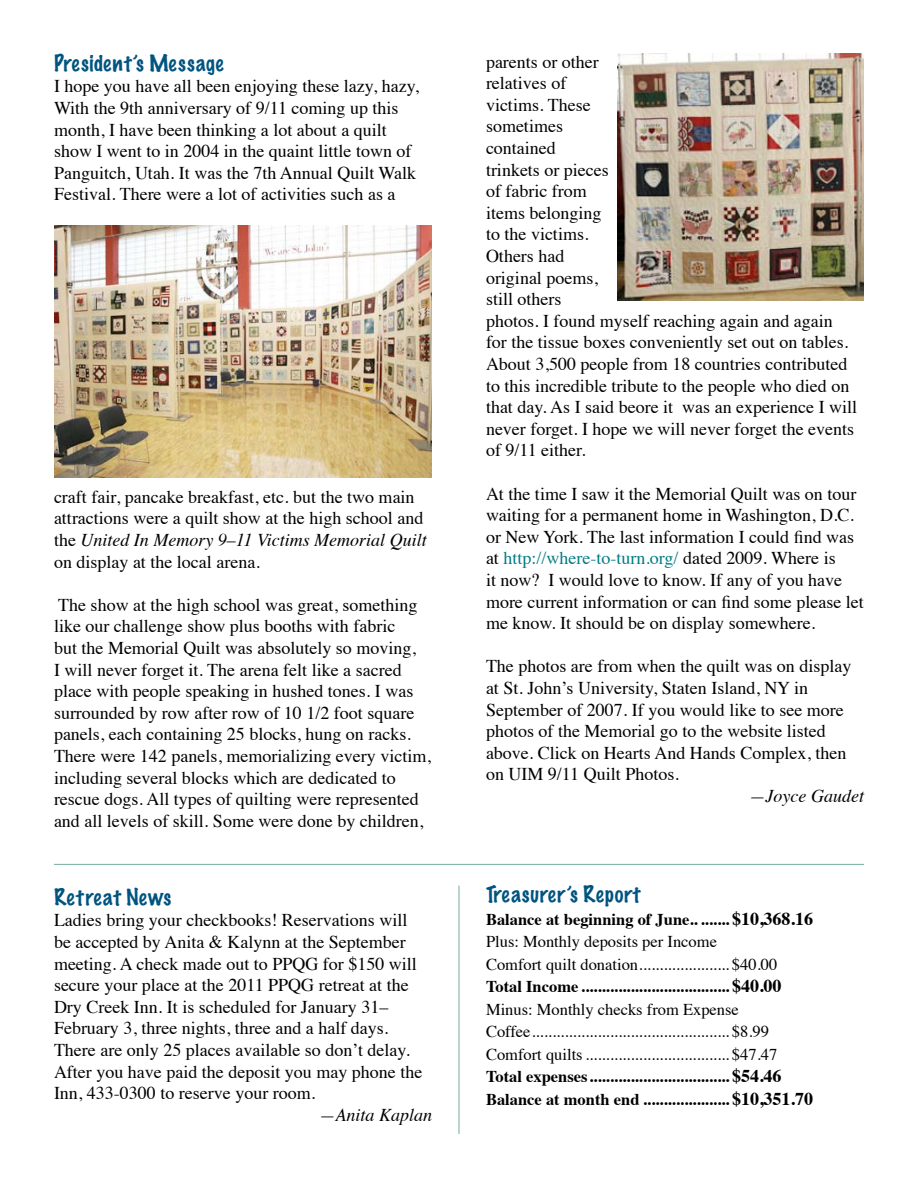
<style>
.page{position:relative;width:918px;height:1188px;background:#fff}
.page>*{position:absolute;margin:0;border:0;box-sizing:border-box;transform-origin:0 0}
.t1{font:100 21px "Marker Felt";letter-spacing:.035em;color:#005480}
.t2{font:18px/21.6px "Times";color:#000}
.t3{font:italic 18px "Times";color:#000}
.t4{font:16.5px/22.5px "Times";color:#000}
.s1{font-style:italic}
.s2{color:#007c85}
.s3{font-weight:700}
.s4{font-weight:700;font-size:18px}
</style>
<div class="page">
<img style="left:617px;top:54px;width:247px;height:247px">
<img style="left:54px;top:225px;width:378px;height:252px">
<hr style="left:54px;top:864px;width:810px;height:1px;background:#77ae99">
<hr style="left:459px;top:886px;width:1px;height:248px;background:#77ae99">
<p class="t1" style="left:54px;top:48px;width:171px">President’s Message</p>
<p class="t2" style="left:54px;top:74px;width:367px">I hope you have all been enjoying these lazy, hazy, With the 9th anniversary of 9/11 coming up this month, I have been thinking a lot about a quilt show I went to in 2004 in the quaint little town of Panguitch, Utah. It was the 7th Annual Quilt Walk Festival. There were a lot of activities such as a</p>
<p class="t2" style="left:54px;top:484px;width:374px">craft fair, pancake breakfast, etc. but the two main attractions were a quilt show at the high school and the <span class="s1">United In Memory 9–11 Victims Memorial Quilt </span>on display at the local arena.</p>
<p class="t2" style="left:54px;top:592px;width:378px">The show at the high school was great, something like our challenge show plus booths with fabric<br>but the Memorial Quilt was absolutely so moving,<br>I will never forget it. The arena felt like a sacred place with people speaking in hushed tones. I was surrounded by row after row of 10 1/2 foot square panels, each containing 25 blocks, hung on racks.<br>There were 142 panels, memorializing every victim, including several blocks which are dedicated to rescue dogs. All types of quilting were represented and all levels of skill. Some were done by children,</p>
<p class="t1" style="left:54px;top:882px;width:119px">Retreat News</p>
<p class="t2" style="left:54px;top:908px;width:370px">Ladies bring your checkbooks! Reservations will be accepted by Anita &amp; Kalynn at the September meeting. A check made out to PPQG for $150 will secure your place at the 2011 PPQG retreat at the Dry Creek Inn. It is scheduled for January 31– February 3, three nights, three and a half days.<br>There are only 25 places available so don’t delay.<br>After you have paid the deposit you may phone the Inn, 433-0300 to reserve your room.</p>
<p class="t3" style="left:320px;top:1099px;width:114px">—Anita Kaplan</p>
<p class="t2" style="left:486px;top:49px;width:373px">parents or other<br>relatives of<br>victims. These<br>sometimes<br>contained<br>trinkets or pieces<br>of fabric from<br>items belonging<br>to the victims.<br>Others had<br>original poems,<br>still others<br>photos. I found myself reaching again and again for the tissue boxes conveniently set out on tables.<br>About 3,500 people from 18 countries contributed to this incredible tribute to the people who died on that day. As I said beore it was an experience I will never forget. I hope we will never forget the events of 9/11 either.</p>
<p class="t2" style="left:486px;top:481px;width:379px">At the time I saw it the Memorial Quilt was on tour waiting for a permanent home in Washington, D.C. or New York. The last information I could find was at <span class="s2">http://where-to-turn.org/</span> dated 2009. Where is<br>it now? I would love to know. If any of you have more current information or can find some please let me know. It should be on display somewhere.</p>
<p class="t2" style="left:486px;top:654px;width:367px">The photos are from when the quilt was on display at St. John’s University, Staten Island, NY in September of 2007. If you would like to see more photos of the Memorial go to the website listed above. Click on Hearts And Hands Complex, then on UIM 9/11 Quilt Photos.</p>
<p class="t3" style="left:750px;top:780px;width:116px">—Joyce Gaudet</p>
<p class="t1" style="left:486px;top:879px;width:156px">Treasurer’s Report</p>
<p class="t4" style="left:486px;top:907px;width:328px"><span class="s3">Balance at beginning of June.. .......</span> <span class="s4">$10,368.16<br></span>Plus: Monthly deposits per Income<br>Comfort quilt donation...................... $40.00<br><span class="s3">Total Income ....................................</span> <span class="s4">$40.00<br></span>Minus: Monthly checks from Expense Coffee................................................ $8.99<br>Comfort quilts................................... $47.47<br><span class="s3">Total expenses..................................</span> <span class="s4">$54.46<br></span><span class="s3">Balance at month end .....................</span> <span class="s4">$10,351.70</span></p>
</div>
